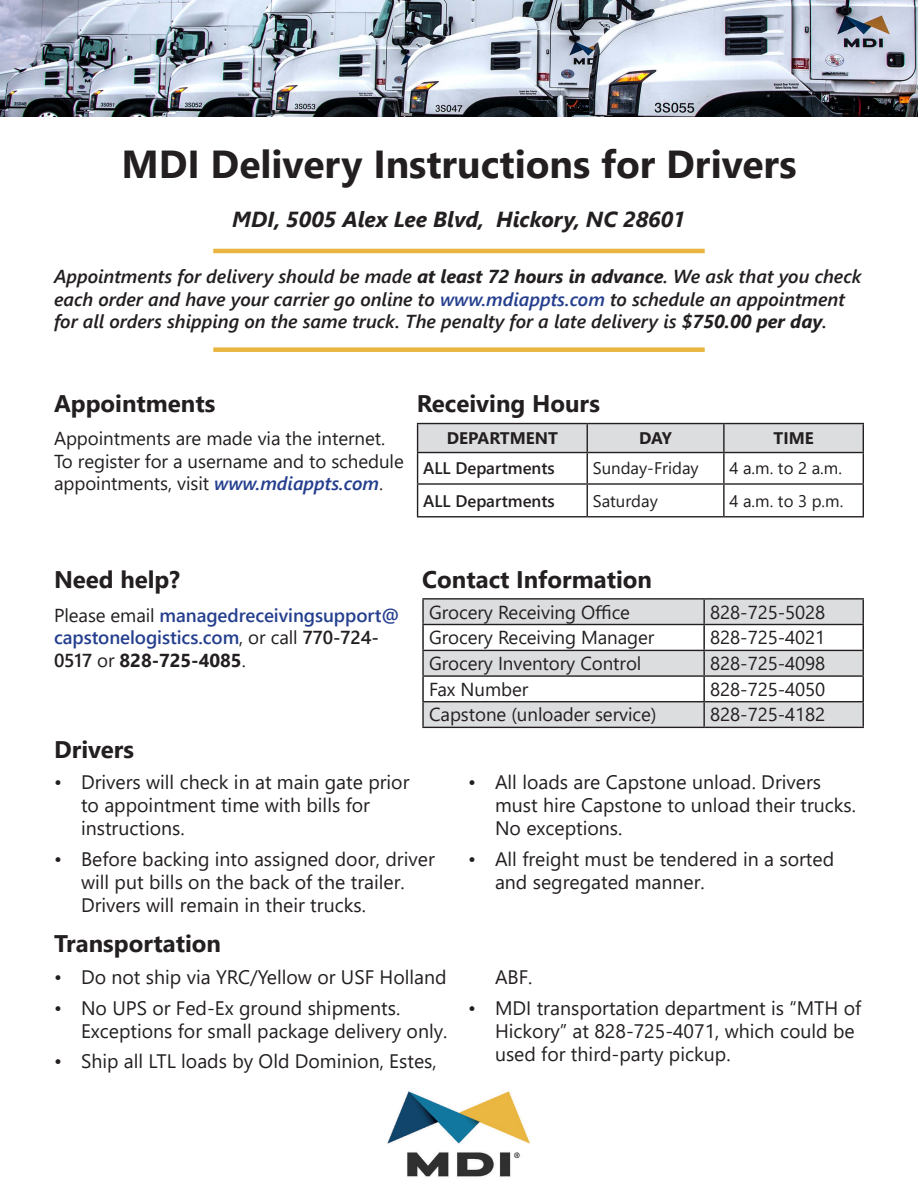
<style>
.page{position:relative;width:918px;height:1188px;background:#fff}
.page>*{position:absolute;margin:0;border:0;box-sizing:border-box;transform-origin:0 0}
.t1{font:700 39px "Segoe UI";color:#231f20}
.t2{font:700 24px "Segoe UI";color:#231f20}
.t3{font:italic 700 21.75px "Segoe UI";color:#231f20}
.t4{font:19.5px/23.4px "Segoe UI";color:#231f20}
.t5{font:18.75px/22.5px "Segoe UI";letter-spacing:-.005em;color:#231f20}
.t6{font:italic 600 18.75px/22.5px "Segoe UI";color:#231f20}
.t7{font:600 18.75px/22.5px "Segoe UI";letter-spacing:-.005em;color:#253f8e}
.t8{font:16.8px "Segoe UI";color:#231f20}
.t9{font:600 16.8px "Segoe UI";color:#231f20}
.t10{font:700 16.8px "Segoe UI";color:#231f20}
.s1{font-weight:700}
.s2{color:#253f8e}
.s3{font-weight:600;font-style:italic;color:#253f8e}
.s4{font-weight:400;color:#231f20}
.s5{color:#231f20}
.s6{font-weight:700;color:#231f20}
</style>
<div class="page">
<img style="left:0;top:0;width:918px;height:117px">
<div style="left:213px;top:347px;width:492px;height:5px;background:#e9b540"></div>
<hr style="left:213px;top:249px;width:492px;height:4px;background:#e9b540">
<hr style="left:417px;top:423px;width:170px;height:1px;background:#231f20">
<hr style="left:587px;top:423px;width:137px;height:1px;background:#231f20">
<hr style="left:724px;top:423px;width:140px;height:1px;background:#231f20">
<svg style="left:417px;top:424px;width:447px;height:28px;background:#d6d7d9"></svg>
<hr style="left:417px;top:452px;width:170px;height:1px;background:#231f20">
<hr style="left:417px;top:453px;width:1px;height:30px;background:#231f20">
<hr style="left:587px;top:452px;width:137px;height:1px;background:#231f20">
<hr style="left:587px;top:453px;width:1px;height:30px;background:#231f20">
<hr style="left:724px;top:452px;width:140px;height:1px;background:#231f20">
<hr style="left:723px;top:453px;width:2px;height:30px;background:#231f20">
<hr style="left:863px;top:453px;width:1px;height:30px;background:#231f20">
<hr style="left:417px;top:483px;width:170px;height:2px;background:#231f20">
<hr style="left:417px;top:485px;width:1px;height:31px;background:#231f20">
<hr style="left:587px;top:483px;width:137px;height:2px;background:#231f20">
<hr style="left:587px;top:485px;width:1px;height:31px;background:#231f20">
<hr style="left:724px;top:483px;width:140px;height:2px;background:#231f20">
<hr style="left:723px;top:485px;width:2px;height:31px;background:#231f20">
<hr style="left:863px;top:485px;width:1px;height:31px;background:#231f20">
<hr style="left:417px;top:516px;width:170px;height:1px;background:#231f20">
<hr style="left:587px;top:516px;width:137px;height:1px;background:#231f20">
<hr style="left:724px;top:516px;width:140px;height:1px;background:#231f20">
<hr style="left:422px;top:625px;width:2px;height:25px;background:#231f20">
<hr style="left:703px;top:625px;width:2px;height:25px;background:#231f20">
<hr style="left:862px;top:625px;width:2px;height:25px;background:#231f20">
<hr style="left:422px;top:677px;width:2px;height:24px;background:#231f20">
<hr style="left:703px;top:677px;width:2px;height:24px;background:#231f20">
<hr style="left:862px;top:677px;width:2px;height:24px;background:#231f20">
<hr style="left:422px;top:598px;width:282px;height:2px;background:#231f20">
<hr style="left:422px;top:600px;width:2px;height:24px;background:#231f20">
<hr style="left:422px;top:624px;width:282px;height:1px;background:#231f20">
<hr style="left:704px;top:598px;width:160px;height:2px;background:#231f20">
<svg style="left:423px;top:599px;width:441px;height:25px;background:#d5d5d7"></svg>
<hr style="left:704px;top:624px;width:160px;height:1px;background:#231f20">
<hr style="left:422px;top:650px;width:282px;height:1px;background:#231f20">
<hr style="left:422px;top:651px;width:2px;height:24px;background:#231f20">
<hr style="left:422px;top:675px;width:282px;height:2px;background:#231f20">
<svg style="left:423px;top:650px;width:441px;height:26px;background:#cfd0d2"></svg>
<hr style="left:704px;top:675px;width:160px;height:2px;background:#231f20">
<hr style="left:422px;top:701px;width:282px;height:1px;background:#231f20">
<hr style="left:422px;top:702px;width:2px;height:25px;background:#231f20">
<hr style="left:422px;top:727px;width:282px;height:1px;background:#231f20">
<hr style="left:704px;top:701px;width:160px;height:1px;background:#231f20">
<svg style="left:423px;top:702px;width:441px;height:25px;background:#d4d5d7"></svg>
<hr style="left:704px;top:727px;width:160px;height:1px;background:#231f20">
<img style="left:387px;top:1091px;width:143px;height:86px">
<p class="t1" style="left:121px;top:128px;width:677px">MDI Delivery Instructions for Drivers</p>
<p class="t3" style="left:232px;top:199px;width:455px">MDI, 5005 Alex Lee Blvd, Hickory, NC 28601</p>
<p class="t6" style="left:54px;top:263px;width:809px">Appointments for delivery should be made <span class="s1">at least 72 hours in advance</span>. We ask that you check each order and have your carrier go online to <span class="s2">www.mdiappts.com</span> to schedule an appointment for all orders shipping on the same truck. The penalty for a late delivery is <span class="s1">$750.00 per day</span>.</p>
<p class="t2" style="left:54px;top:381px;width:163px">Appointments</p>
<p class="t5" style="left:54px;top:426px;width:351px">Appointments are made via the internet.<br>To register for a username and to schedule appointments, visit <span class="s3">www.mdiappts.com</span>.</p>
<p class="t2" style="left:417px;top:381px;width:185px">Receiving Hours</p>
<p class="t10" style="left:447px;top:422px;width:112px">DEPARTMENT</p>
<p class="t10" style="left:639px;top:422px;width:34px">DAY</p>
<p class="t10" style="left:774px;top:422px;width:42px">TIME</p>
<p class="t9" style="left:423px;top:453px;width:133px">ALL Departments</p>
<p class="t8" style="left:593px;top:453px;width:107px">Sunday-Friday</p>
<p class="t8" style="left:729px;top:453px;width:114px">4 a.m. to 2 a.m.</p>
<p class="t9" style="left:423px;top:485px;width:133px">ALL Departments</p>
<p class="t8" style="left:593px;top:485px;width:67px">Saturday</p>
<p class="t8" style="left:729px;top:485px;width:115px">4 a.m. to 3 p.m.</p>
<p class="t2" style="left:54px;top:557px;width:128px">Need help?</p>
<p class="t7" style="left:54px;top:602px;width:347px"><span class="s4">Please email</span> managedreceivingsupport@ capstonelogistics.com<span class="s4">, or call</span> <span class="s5">770-724-<br>0517</span> <span class="s4">or</span> <span class="s6">828-725-4085</span><span class="s4">.</span></p>
<p class="t2" style="left:54px;top:727px;width:82px">Drivers</p>
<p class="t2" style="left:422px;top:557px;width:231px">Contact Information</p>
<p class="t5" style="left:429px;top:599px;width:203px">Grocery Receiving Office</p>
<p class="t5" style="left:710px;top:599px;width:117px">828-725-5028</p>
<p class="t5" style="left:429px;top:625px;width:227px">Grocery Receiving Manager</p>
<p class="t5" style="left:710px;top:625px;width:117px">828-725-4021</p>
<p class="t5" style="left:429px;top:651px;width:214px">Grocery Inventory Control</p>
<p class="t5" style="left:710px;top:651px;width:117px">828-725-4098</p>
<p class="t5" style="left:429px;top:676px;width:101px">Fax Number</p>
<p class="t5" style="left:710px;top:676px;width:117px">828-725-4050</p>
<p class="t5" style="left:429px;top:702px;width:229px">Capstone (unloader service)</p>
<p class="t5" style="left:710px;top:702px;width:117px">828-725-4182</p>
<p class="t4" style="left:81px;top:768px;width:330px;text-indent:-27px">• Drivers will check in at main gate prior to appointment time with bills for instructions.</p>
<p class="t4" style="left:81px;top:845px;width:355px;text-indent:-27px">• Before backing into assigned door, driver will put bills on the back of the trailer.<br>Drivers will remain in their trucks.</p>
<p class="t2" style="left:54px;top:921px;width:169px">Transportation</p>
<p class="t4" style="left:54px;top:964px;width:394px">• Do not ship via YRC/Yellow or USF Holland</p>
<p class="t4" style="left:81px;top:994px;width:368px;text-indent:-27px">• No UPS or Fed-Ex ground shipments.<br>Exceptions for small package delivery only.</p>
<p class="t4" style="left:54px;top:1048px;width:384px">• Ship all LTL loads by Old Dominion, Estes,</p>
<p class="t4" style="left:495px;top:768px;width:363px;text-indent:-27px">• All loads are Capstone unload. Drivers must hire Capstone to unload their trucks.<br>No exceptions.</p>
<p class="t4" style="left:495px;top:845px;width:341px;text-indent:-27px">• All freight must be tendered in a sorted and segregated manner.</p>
<p class="t4" style="left:495px;top:964px;width:39px">ABF.</p>
<p class="t4" style="left:495px;top:994px;width:368px;text-indent:-27px">• MDI transportation department is “MTH of<br>Hickory” at 828-725-4071, which could be used for third-party pickup.</p>
</div>
